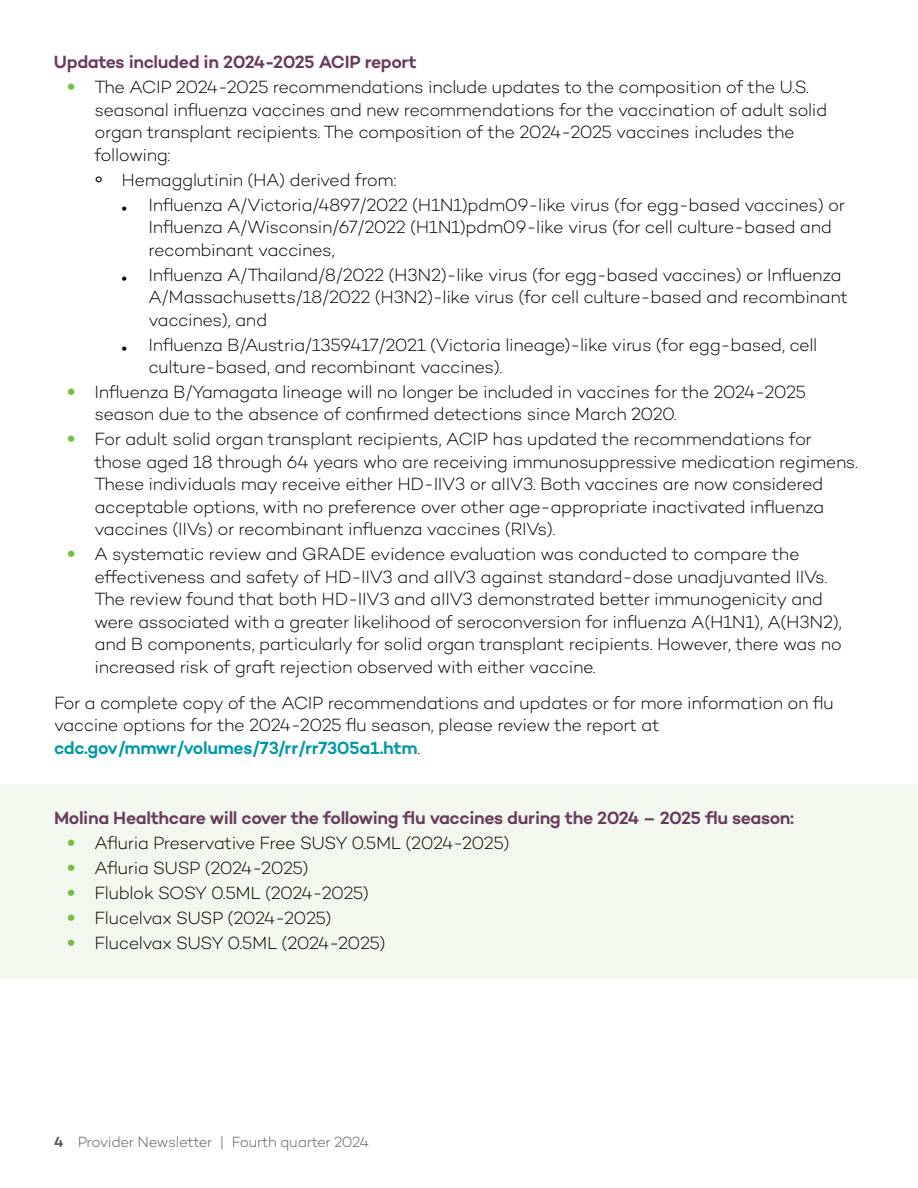
<style>
.page{position:relative;width:918px;height:1188px;background:#fff}
.page>*{position:absolute;margin:0;border:0;box-sizing:border-box;transform-origin:0 0}
.t1{font:700 21px "Campton";color:#76bc43}
.t2{font:300 18px/22.5px "Campton";letter-spacing:-.03em;color:#000}
.t3{font:600 18px "Campton";letter-spacing:-.025em;color:#6a3b5e}
.t4{font:300 15px "Campton";letter-spacing:-.025em;color:#58595b}
.s1{font-weight:400}
.s2{font-weight:700;font-size:21px;color:#76bc43}
.s3{font-weight:600;color:#0098a9}
.s4{font-weight:600}
</style>
<div class="page">
<div style="left:0;top:784px;width:918px;height:194px;background:#f2f8ed"></div>
<h3 class="t3" style="left:54px;top:51px;width:364px">Updates included in 2024-2025 ACIP report</h3>
<p class="t1" style="left:68px;top:73px;width:9px">•</p>
<p class="t2" style="left:94px;top:76px;width:734px">The ACIP 2024-2025 recommendations include updates to the composition of the U.S. seasonal influenza vaccines and new recommendations for the vaccination of adult solid organ transplant recipients. The composition of the 2024-2025 vaccines includes the following:</p>
<p class="t2" style="left:94px;top:168px;width:303px"><span class="s1">°</span> Hemagglutinin (HA) derived from:</p>
<p class="t2" style="left:148px;top:193px;width:698px;text-indent:-27px"><span class="s1">•</span> Influenza A/Victoria/4897/2022 (H1N1)pdm09-like virus (for egg-based vaccines) or<br>Influenza A/Wisconsin/67/2022 (H1N1)pdm09-like virus (for cell culture-based and recombinant vaccines,</p>
<p class="t2" style="left:148px;top:263px;width:701px;text-indent:-27px"><span class="s1">•</span> Influenza A/Thailand/8/2022 (H3N2)-like virus (for egg-based vaccines) or Influenza<br>A/Massachusetts/18/2022 (H3N2)-like virus (for cell culture-based and recombinant vaccines), and</p>
<p class="t2" style="left:148px;top:333px;width:670px;text-indent:-27px"><span class="s1">•</span> Influenza B/Austria/1359417/2021 (Victoria lineage)-like virus (for egg-based, cell culture-based, and recombinant vaccines).</p>
<p class="t2" style="left:94px;top:380px;width:713px;text-indent:-27px"><span class="s2">•</span> Influenza B/Yamagata lineage will no longer be included in vaccines for the 2024-2025 season due to the absence of confirmed detections since March 2020.</p>
<p class="t2" style="left:94px;top:428px;width:765px;text-indent:-27px"><span class="s2">•</span> For adult solid organ transplant recipients, ACIP has updated the recommendations for those aged 18 through 64 years who are receiving immunosuppressive medication regimens.<br>These individuals may receive either HD-IIV3 or aIIV3. Both vaccines are now considered acceptable options, with no preference over other age-appropriate inactivated influenza vaccines (IIVs) or recombinant influenza vaccines (RIVs).</p>
<p class="t2" style="left:94px;top:543px;width:749px;text-indent:-27px"><span class="s2">•</span> A systematic review and GRADE evidence evaluation was conducted to compare the effectiveness and safety of HD-IIV3 and aIIV3 against standard-dose unadjuvanted IIVs.<br>The review found that both HD-IIV3 and aIIV3 demonstrated better immunogenicity and were associated with a greater likelihood of seroconversion for influenza A(H1N1), A(H3N2), and B components, particularly for solid organ transplant recipients. However, there was no increased risk of graft rejection observed with either vaccine.</p>
<p class="t2" style="left:54px;top:691px;width:781px">For a complete copy of the ACIP recommendations and updates or for more information on flu vaccine options for the 2024-2025 flu season, please review the report at <span class="s3">cdc.gov/mmwr/volumes/73/rr/rr7305a1.htm</span>.</p>
<h3 class="t3" style="left:54px;top:806px;width:742px">Molina Healthcare will cover the following flu vaccines during the 2024 – 2025 flu season:</h3>
<p class="t1" style="left:68px;top:828px;width:9px">•</p>
<p class="t2" style="left:94px;top:831px;width:417px">Afluria Preservative Free SUSY 0.5ML (2024-2025)</p>
<p class="t2" style="left:68px;top:856px;width:243px"><span class="s2">•</span> Afluria SUSP (2024-2025)</p>
<p class="t2" style="left:68px;top:881px;width:303px"><span class="s2">•</span> Flublok SOSY 0.5ML (2024-2025)</p>
<p class="t2" style="left:68px;top:906px;width:266px"><span class="s2">•</span> Flucelvax SUSP (2024-2025)</p>
<p class="t2" style="left:68px;top:931px;width:320px"><span class="s2">•</span> Flucelvax SUSY 0.5ML (2024-2025)</p>
<p class="t4" style="left:54px;top:1132px;width:317px"><span class="s4">4</span> Provider Newsletter | Fourth quarter 2024</p>
</div>
